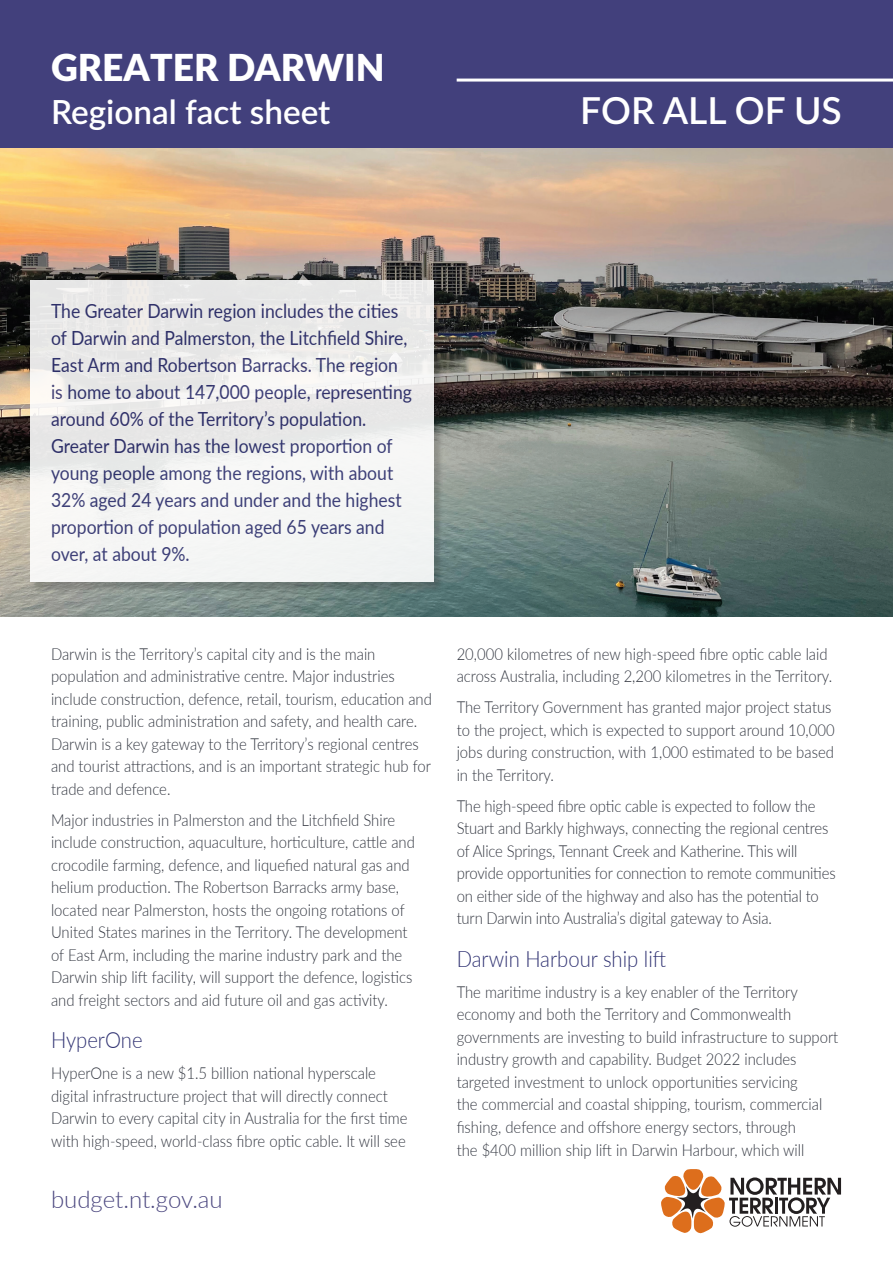
<style>
.page{position:relative;width:893px;height:1263px;background:#fff}
.page>*{position:absolute;margin:0;border:0;box-sizing:border-box;transform-origin:0 0}
.t1{font:900 37.2px "Lato Latin";color:#fff}
.t2{font:600 37.2px "Lato Latin";color:#fff}
.t3{font:600 33.3px "Lato Latin";color:#fff}
.t4{font:300 24px "Lato";color:#4c4880}
.BP_Heading_2{font:300 22.5px "Lato";color:#313373;scale:.9 1}
.t5{font:19.5px/27px "Lato";color:#313373;scale:.9 1}
.BP_Body_text{font:300 16.5px/22.5px "Lato";color:#323640;scale:.9 1}
</style>
<div class="page">
<div style="left:0;top:0;width:893px;height:170px;background:#42407c"></div>
<svg style="left:661px;top:1169px;width:180px;height:64px"></svg>
<hr style="left:457px;top:79px;width:436px;height:3px;background:#fff">
<img style="left:0;top:149px;width:893px;height:468px">
<div style="left:31px;top:282px;width:413px;height:310px;background:#231f20;opacity:.25"></div>
<div style="left:30px;top:281px;width:404px;height:301px;background:#f0f0ef"></div>
<p class="t1" style="left:51px;top:45px;width:335px">GREATER DARWIN</p>
<p class="t3" style="left:51px;top:92px;width:281px">Regional fact sheet</p>
<h1 class="t2" style="left:580px;top:88px;width:263px">FOR ALL OF US</h1>
<p class="t5" style="left:51px;top:296px;width:403px">The Greater Darwin region includes the cities of Darwin and Palmerston, the Litchfield Shire, East Arm and Robertson Barracks. The region is home to about 147,000 people, representing around 60% of the Territory’s population.<br>Greater Darwin has the lowest proportion of young people among the regions, with about 32% aged 24 years and under and the highest proportion of population aged 65 years and over, at about 9%.</p>
<p class="BP_Body_text" style="left:51px;top:642px;width:425px">Darwin is the Territory’s capital city and is the main population and administrative centre. Major industries include construction, defence, retail, tourism, education and training, public administration and safety, and health care.<br>Darwin is a key gateway to the Territory’s regional centres and tourist attractions, and is an important strategic hub for trade and defence.</p>
<p class="BP_Body_text" style="left:51px;top:808px;width:406px">Major industries in Palmerston and the Litchfield Shire include construction, aquaculture, horticulture, cattle and crocodile farming, defence, and liquefied natural gas and helium production. The Robertson Barracks army base, located near Palmerston, hosts the ongoing rotations of United States marines in the Territory. The development of East Arm, including the marine industry park and the Darwin ship lift facility, will support the defence, logistics and freight sectors and aid future oil and gas activity.</p>
<p class="BP_Heading_2" style="left:51px;top:1025px;width:103px">HyperOne</p>
<p class="BP_Body_text" style="left:51px;top:1062px;width:398px">HyperOne is a new $1.5 billion national hyperscale digital infrastructure project that will directly connect Darwin to every capital city in Australia for the first time with high-speed, world-class fibre optic cable. It will see</p>
<h3 class="t4" style="left:51px;top:1183px;width:173px">budget.nt.gov.au</h3>
<p class="BP_Body_text" style="left:457px;top:642px;width:419px">20,000 kilometres of new high‑speed fibre optic cable laid across Australia, including 2,200 kilometres in the Territory.</p>
<p class="BP_Body_text" style="left:457px;top:695px;width:421px">The Territory Government has granted major project status to the project, which is expected to support around 10,000 jobs during construction, with 1,000 estimated to be based in the Territory.</p>
<p class="BP_Body_text" style="left:457px;top:794px;width:423px">The high-speed fibre optic cable is expected to follow the Stuart and Barkly highways, connecting the regional centres of Alice Springs, Tennant Creek and Katherine. This will provide opportunities for connection to remote communities on either side of the highway and also has the potential to turn Darwin into Australia’s digital gateway to Asia.</p>
<p class="BP_Heading_2" style="left:457px;top:943px;width:234px">Darwin Harbour ship lift</p>
<p class="BP_Body_text" style="left:457px;top:980px;width:426px">The maritime industry is a key enabler of the Territory economy and both the Territory and Commonwealth governments are investing to build infrastructure to support industry growth and capability. Budget 2022 includes targeted investment to unlock opportunities servicing<br>the commercial and coastal shipping, tourism, commercial fishing, defence and offshore energy sectors, through<br>the $400 million ship lift in Darwin Harbour, which will</p>
</div>
